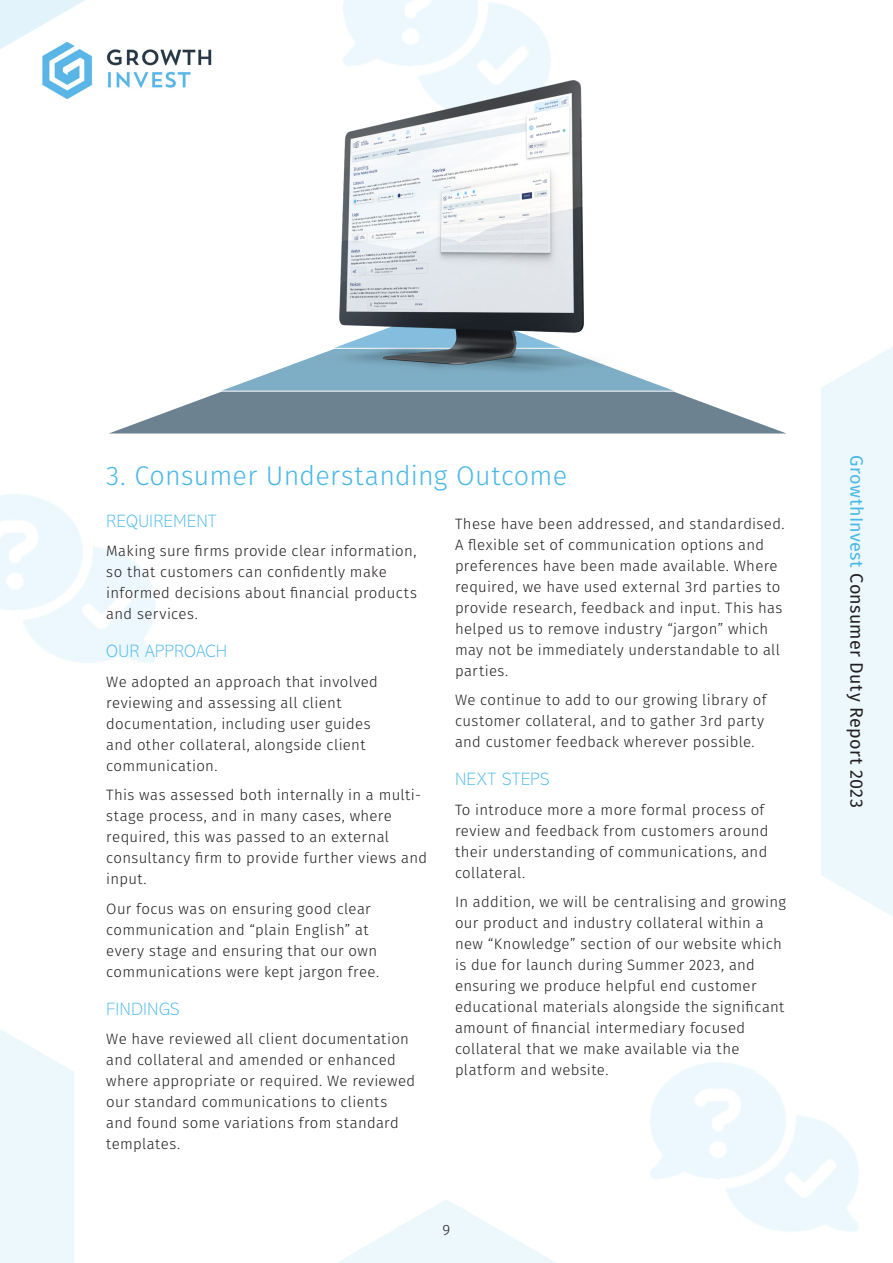
<style>
.page{position:relative;width:893px;height:1263px;background:#fff}
.page>*{position:absolute;margin:0;border:0;box-sizing:border-box;transform-origin:0 0}
.Section_Header{font:300 27px "Fira Sans";letter-spacing:.01em;color:#49b8e7}
.Pre-Section_SubHeader_Blue_CAPS{font:200 18px "Abadi MT Std";letter-spacing:.01em;color:#49b8e7}
.t1{font:18px "Fira Sans";letter-spacing:.015em;color:#231f20}
.Short_Guide_Paragraph_-_Para{font:300 15px/21px "Fira Sans";letter-spacing:.02em;color:#231f20}
.s1{color:#49b8e7}
</style>
<div class="page">
<svg style="left:821px;top:347px;width:72px;height:569px;background:#eef8fc"></svg>
<img style="left:170px;top:49px;width:42px;height:39px">
<svg style="left:0;top:0;width:170px;height:100px"></svg>
<svg style="left:0;top:1029px;width:74px;height:234px;background:#eef8fc"></svg>
<svg style="left:337px;top:1199px;width:219px;height:64px"></svg>
<svg style="left:110px;top:369px;width:675px;height:64px"></svg>
<img style="left:275px;top:75px;width:342px;height:312px">
<p class="Section_Header" style="left:106px;top:456px;width:462px">3. Consumer Understanding Outcome</p>
<p class="Pre-Section_SubHeader_Blue_CAPS" style="left:106px;top:511px;width:112px">REQUIREMENT</p>
<p class="Short_Guide_Paragraph_-_Para" style="left:106px;top:540px;width:312px">Making sure firms provide clear information, so that customers can confidently make informed decisions about financial products and services.</p>
<p class="Pre-Section_SubHeader_Blue_CAPS" style="left:106px;top:642px;width:122px">OUR APPROACH</p>
<p class="Short_Guide_Paragraph_-_Para" style="left:106px;top:671px;width:273px">We adopted an approach that involved reviewing and assessing all client documentation, including user guides and other collateral, alongside client communication.</p>
<p class="Short_Guide_Paragraph_-_Para" style="left:106px;top:784px;width:322px">This was assessed both internally in a multi&shy;stage process, and in many cases, where required, this was passed to an external consultancy firm to provide further views and input.</p>
<p class="Short_Guide_Paragraph_-_Para" style="left:106px;top:898px;width:274px">Our focus was on ensuring good clear communication and “plain English” at every stage and ensuring that our own communications were kept jargon free.</p>
<p class="Pre-Section_SubHeader_Blue_CAPS" style="left:106px;top:999px;width:75px">FINDINGS</p>
<p class="Short_Guide_Paragraph_-_Para" style="left:106px;top:1028px;width:310px">We have reviewed all client documentation and collateral and amended or enhanced where appropriate or required. We reviewed our standard communications to clients and found some variations from standard templates.</p>
<p class="Short_Guide_Paragraph_-_Para" style="left:455px;top:513px;width:331px">These have been addressed, and standardised.<br>A flexible set of communication options and preferences have been made available. Where required, we have used external 3rd parties to provide research, feedback and input. This has helped us to remove industry “jargon” which may not be immediately understandable to all parties.</p>
<p class="Short_Guide_Paragraph_-_Para" style="left:455px;top:689px;width:313px">We continue to add to our growing library of customer collateral, and to gather 3rd party and customer feedback wherever possible.</p>
<p class="Pre-Section_SubHeader_Blue_CAPS" style="left:455px;top:769px;width:96px">NEXT STEPS</p>
<p class="Short_Guide_Paragraph_-_Para" style="left:455px;top:799px;width:315px">To introduce more a more formal process of review and feedback from customers around their understanding of communications, and collateral.</p>
<p class="Short_Guide_Paragraph_-_Para" style="left:455px;top:891px;width:333px">In addition, we will be centralising and growing our product and industry collateral within a new “Knowledge” section of our website which is due for launch during Summer 2023, and ensuring we produce helpful end customer educational materials alongside the significant amount of financial intermediary focused collateral that we make available via the platform and website.</p>
<p class="Short_Guide_Paragraph_-_Para" style="left:443px;top:1219px;width:9px">9</p>
<p class="t1" style="left:870px;top:455px;width:354px;rotate:90deg"><span class="s1">GrowthInvest</span> Consumer Duty Report 2023</p>
</div>
